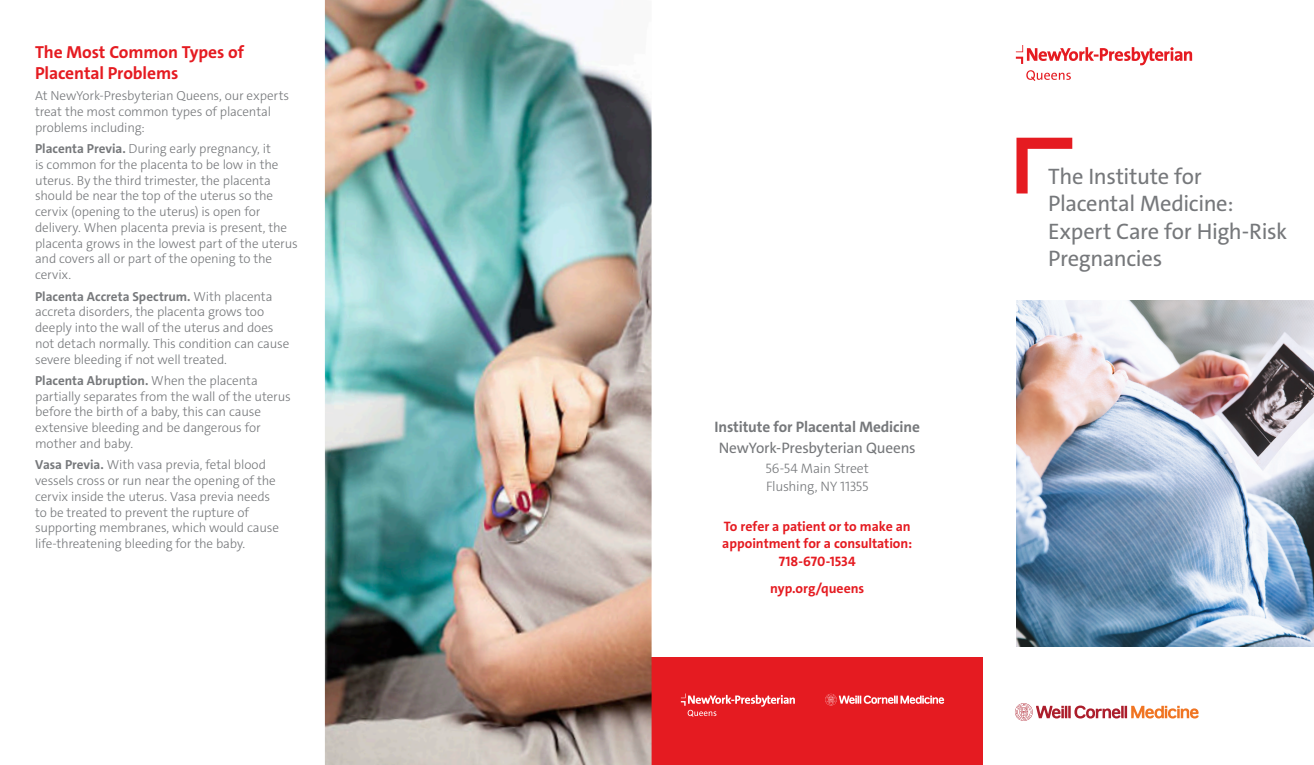
<style>
.page{position:relative;width:1314px;height:765px;background:#fff}
.page>*{position:absolute;margin:0;border:0;box-sizing:border-box;transform-origin:0 0}
.t1{font:22.5px/27.5px "The Sans C4 s";letter-spacing:-.015em;color:#76787b}
.t2{font:700 17.5px/21px "The Sans C4 s";letter-spacing:-.005em;color:#e51b21}
.t3{font:700 15.25px/20.8px "The Sans C4 s";letter-spacing:-.01em;color:#76787b}
.t4{font:700 13.75px/17.5px "The Sans C4 s";letter-spacing:-.005em;color:#e51b21;text-align:center}
.t5{font:300 13.75px/17.5px "The Sans C4 s";letter-spacing:-.02em;color:#76787b}
.t6{font:300 13.12px/15.8px "The Sans C4 s";letter-spacing:-.01em;color:#76787b}
.s1{font-weight:700}
.s2{font-weight:400}
</style>
<div class="page">
<div style="left:652px;top:658px;width:331px;height:107px;background:#e51b21"></div>
<svg style="left:1015px;top:703px;width:184px;height:18px"></svg>
<svg style="left:825px;top:694px;width:119px;height:11px"></svg>
<svg style="left:1017px;top:138px;width:55px;height:55px"></svg>
<img style="left:1016px;top:301px;width:298px;height:346px">
<svg style="left:1016px;top:45px;width:176px;height:36px"></svg>
<svg style="left:681px;top:694px;width:114px;height:23px"></svg>
<img style="left:325px;top:0;width:327px;height:765px">
<p class="t2" style="left:35px;top:42px;width:211px">The Most Common Types of<br>Placental Problems</p>
<p class="t6" style="left:35px;top:88px;width:256px">At NewYork-Presbyterian Queens, our experts treat the most common types of placental problems including:</p>
<p class="t6" style="left:35px;top:141px;width:264px"><span class="s1">Placenta Previa.</span> During early pregnancy, it<br>is common for the placenta to be low in the uterus. By the third trimester, the placenta should be near the top of the uterus so the cervix (opening to the uterus) is open for delivery. When placenta previa is present, the placenta grows in the lowest part of the uterus and covers all or part of the opening to the cervix.</p>
<p class="t6" style="left:35px;top:288px;width:256px"><span class="s1">Placenta Accreta Spectrum.</span> With placenta accreta disorders, the placenta grows too deeply into the wall of the uterus and does not detach normally. This condition can cause severe bleeding if not well treated.</p>
<p class="t6" style="left:35px;top:373px;width:257px"><span class="s1">Placenta Abruption.</span> When the placenta partially separates from the wall of the uterus before the birth of a baby, this can cause extensive bleeding and be dangerous for mother and baby.</p>
<p class="t6" style="left:35px;top:457px;width:245px"><span class="s1">Vasa Previa.</span> With vasa previa, fetal blood vessels cross or run near the opening of the cervix inside the uterus. Vasa previa needs to be treated to prevent the rupture of supporting membranes, which would cause life-threatening bleeding for the baby.</p>
<p class="t3" style="left:715px;top:417px;width:207px">Institute for Placental Medicine<br><span class="s2">NewYork-Presbyterian Queens</span></p>
<p class="t5" style="left:766px;top:460px;width:105px">56-54 Main Street<br>Flushing, NY 11355</p>
<p class="t4" style="left:722px;top:517px;width:191px">To refer a patient or to make an appointment for a consultation:<br>718-670-1534</p>
<p class="t4" style="left:770px;top:580px;width:96px">nyp.org/queens</p>
<p class="t1" style="left:1048px;top:162px;width:155px">The Institute for</p>
<p class="t1" style="left:1048px;top:190px;width:187px">Placental Medicine:</p>
<p class="t1" style="left:1048px;top:217px;width:241px">Expert Care for High-Risk<br>Pregnancies</p>
</div>
